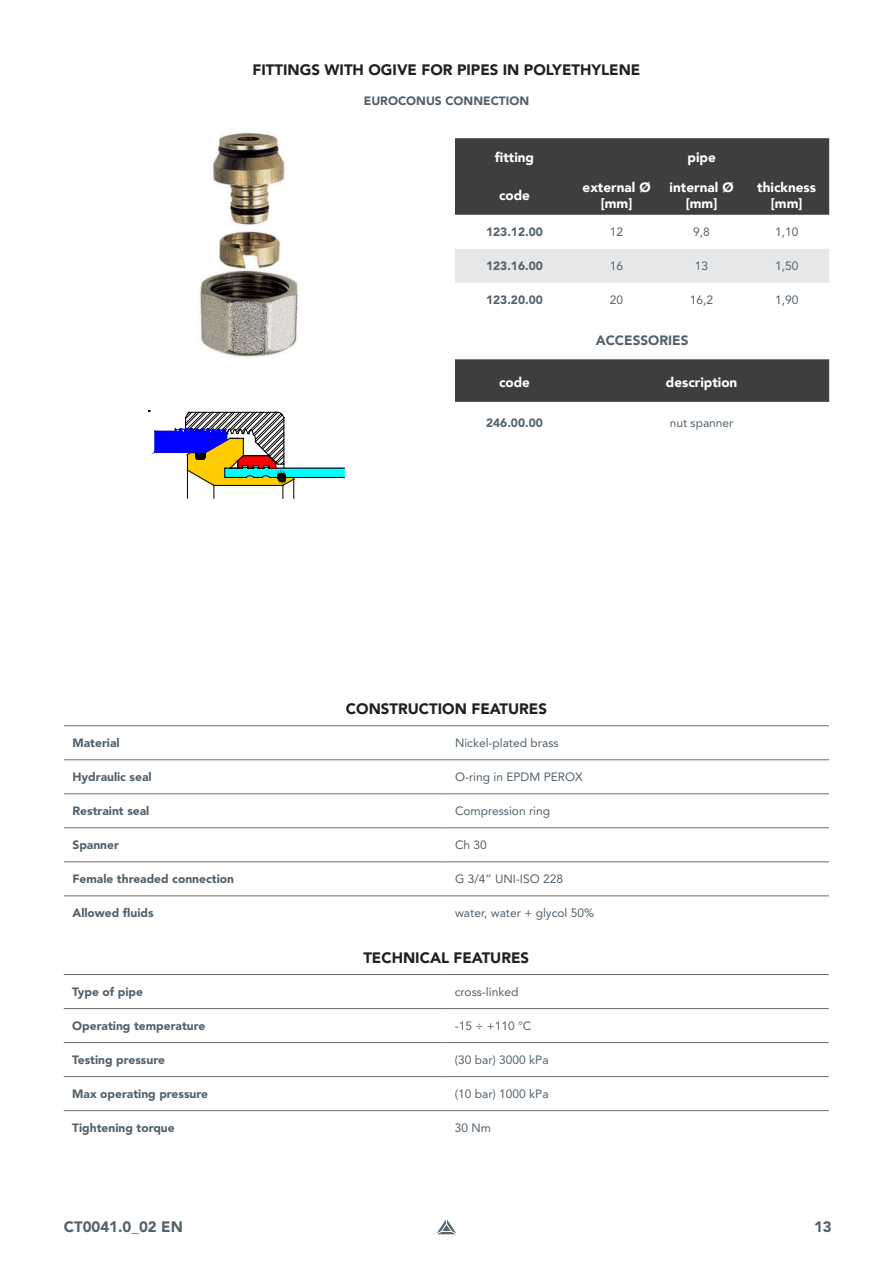
<style>
.page{position:relative;width:893px;height:1263px;background:#fff}
.page>*{position:absolute;margin:0;border:0;box-sizing:border-box;transform-origin:0 0}
.t1{font:900 15px "Avenir LT Pro";color:#231f20}
.t2{font:900 15px "Avenir LT Pro";color:#54626c}
.t3{font:900 13.5px "Avenir";color:#fff}
.t4{font:900 13.5px "Avenir";color:#54626c}
.t5{font:900 12px "Avenir LT Pro";color:#54626c}
.t6{font:12px "Avenir LT Pro";color:#54626c}
</style>
<div class="page">
<svg style="left:437px;top:1219px;width:19px;height:15px"></svg>
<hr style="left:64px;top:725px;width:382px;height:1px;background:#6c6d70">
<hr style="left:446px;top:725px;width:383px;height:1px;background:#6c6d70">
<hr style="left:64px;top:759px;width:382px;height:1px;background:#6c6d70">
<hr style="left:446px;top:759px;width:383px;height:1px;background:#6c6d70">
<hr style="left:64px;top:793px;width:382px;height:1px;background:#6c6d70">
<hr style="left:446px;top:793px;width:383px;height:1px;background:#6c6d70">
<hr style="left:64px;top:827px;width:382px;height:1px;background:#6c6d70">
<hr style="left:446px;top:827px;width:383px;height:1px;background:#6c6d70">
<hr style="left:64px;top:861px;width:382px;height:1px;background:#6c6d70">
<hr style="left:446px;top:861px;width:383px;height:1px;background:#6c6d70">
<hr style="left:64px;top:895px;width:382px;height:1px;background:#6c6d70">
<hr style="left:446px;top:895px;width:383px;height:1px;background:#6c6d70">
<hr style="left:64px;top:974px;width:382px;height:1px;background:#6c6d70">
<hr style="left:446px;top:974px;width:383px;height:1px;background:#6c6d70">
<hr style="left:64px;top:1008px;width:382px;height:1px;background:#6c6d70">
<hr style="left:446px;top:1008px;width:383px;height:1px;background:#6c6d70">
<hr style="left:64px;top:1042px;width:382px;height:1px;background:#6c6d70">
<hr style="left:446px;top:1042px;width:383px;height:1px;background:#6c6d70">
<hr style="left:64px;top:1076px;width:382px;height:1px;background:#6c6d70">
<hr style="left:446px;top:1076px;width:383px;height:1px;background:#6c6d70">
<hr style="left:64px;top:1110px;width:382px;height:1px;background:#6c6d70">
<hr style="left:446px;top:1110px;width:383px;height:1px;background:#6c6d70">
<img style="left:200px;top:132px;width:98px;height:226px">
<div style="left:455px;top:138px;width:374px;height:77px;background:#3e3e3f"></div>
<div style="left:455px;top:249px;width:374px;height:34px;background:#e6e7e9"></div>
<div style="left:455px;top:359px;width:374px;height:43px;background:#3e3e3f"></div>
<svg style="left:149px;top:411px;width:195px;height:87px"></svg>
<p class="t1" style="left:253px;top:61px;width:389px">FITTINGS WITH OGIVE FOR PIPES IN POLYETHYLENE</p>
<p class="t5" style="left:364px;top:94px;width:167px">EUROCONUS CONNECTION</p>
<p class="t3" style="left:495px;top:146px;width:41px">fitting</p>
<p class="t3" style="left:687px;top:146px;width:30px">pipe</p>
<p class="t3" style="left:499px;top:184px;width:32px">code</p>
<p class="t3" style="left:583px;top:176px;width:69px">external Ø</p>
<p class="t3" style="left:601px;top:192px;width:33px">[mm]</p>
<p class="t3" style="left:670px;top:176px;width:65px">internal Ø</p>
<p class="t3" style="left:686px;top:192px;width:33px">[mm]</p>
<p class="t3" style="left:757px;top:176px;width:60px">thickness</p>
<p class="t3" style="left:771px;top:192px;width:33px">[mm]</p>
<p class="t5" style="left:486px;top:225px;width:58px">123.12.00</p>
<p class="t6" style="left:610px;top:225px;width:15px">12</p>
<p class="t6" style="left:693px;top:225px;width:18px">9,8</p>
<p class="t6" style="left:775px;top:225px;width:25px">1,10</p>
<p class="t5" style="left:486px;top:259px;width:58px">123.16.00</p>
<p class="t6" style="left:610px;top:259px;width:15px">16</p>
<p class="t6" style="left:695px;top:259px;width:15px">13</p>
<p class="t6" style="left:775px;top:259px;width:25px">1,50</p>
<p class="t5" style="left:486px;top:293px;width:58px">123.20.00</p>
<p class="t6" style="left:610px;top:293px;width:15px">20</p>
<p class="t6" style="left:690px;top:293px;width:25px">16,2</p>
<p class="t6" style="left:775px;top:293px;width:25px">1,90</p>
<p class="t4" style="left:596px;top:329px;width:94px">ACCESSORIES</p>
<p class="t3" style="left:499px;top:371px;width:32px">code</p>
<p class="t3" style="left:666px;top:371px;width:73px">description</p>
<p class="t5" style="left:486px;top:416px;width:58px">246.00.00</p>
<p class="t6" style="left:670px;top:416px;width:65px">nut spanner</p>
<p class="t1" style="left:346px;top:700px;width:203px">CONSTRUCTION FEATURES</p>
<p class="t5" style="left:73px;top:736px;width:49px">Material</p>
<p class="t6" style="left:455px;top:736px;width:105px">Nickel-plated brass</p>
<p class="t5" style="left:73px;top:770px;width:81px">Hydraulic seal</p>
<p class="t6" style="left:455px;top:770px;width:129px">O-ring in EPDM PEROX</p>
<p class="t5" style="left:73px;top:804px;width:78px">Restraint seal</p>
<p class="t6" style="left:455px;top:804px;width:97px">Compression ring</p>
<p class="t5" style="left:73px;top:838px;width:48px">Spanner</p>
<p class="t6" style="left:455px;top:838px;width:33px">Ch 30</p>
<p class="t5" style="left:73px;top:872px;width:163px">Female threaded connection</p>
<p class="t6" style="left:455px;top:872px;width:110px">G 3/4” UNI-ISO 228</p>
<p class="t5" style="left:73px;top:906px;width:83px">Allowed fluids</p>
<p class="t6" style="left:455px;top:906px;width:141px">water, water + glycol 50%</p>
<p class="t1" style="left:363px;top:949px;width:167px">TECHNICAL FEATURES</p>
<p class="t5" style="left:72px;top:985px;width:72px">Type of pipe</p>
<p class="t6" style="left:455px;top:984px;width:65px">cross-linked</p>
<p class="t5" style="left:72px;top:1019px;width:135px">Operating temperature</p>
<p class="t6" style="left:455px;top:1018px;width:78px">-15 ÷ +110 °C</p>
<p class="t5" style="left:72px;top:1053px;width:94px">Testing pressure</p>
<p class="t6" style="left:455px;top:1052px;width:95px">(30 bar) 3000 kPa</p>
<p class="t5" style="left:72px;top:1087px;width:137px">Max operating pressure</p>
<p class="t6" style="left:455px;top:1086px;width:95px">(10 bar) 1000 kPa</p>
<p class="t5" style="left:72px;top:1121px;width:104px">Tightening torque</p>
<p class="t6" style="left:455px;top:1121px;width:38px">30 Nm</p>
<p class="t2" style="left:64px;top:1218px;width:121px">CT0041.0_02 EN</p>
<p class="t2" style="left:814px;top:1218px;width:19px">13</p>
</div>
